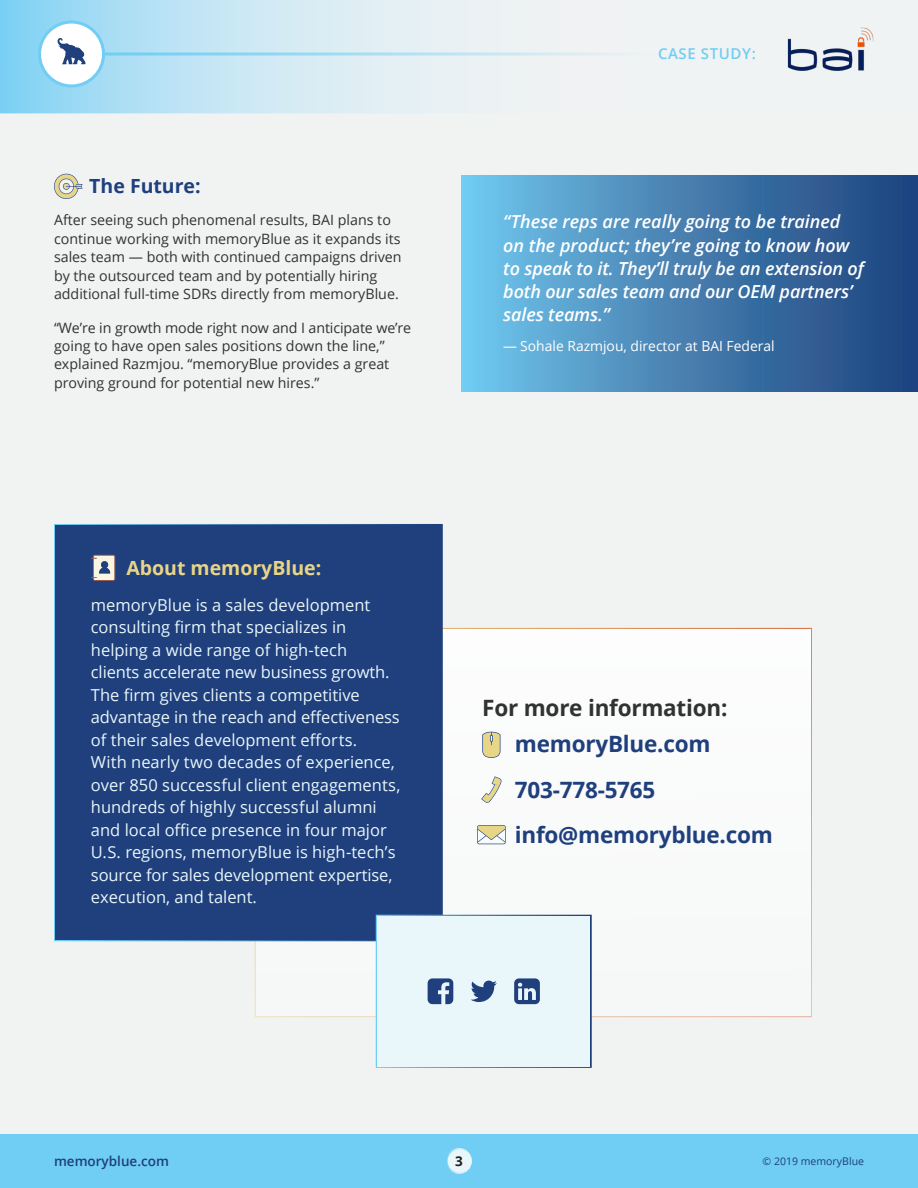
<style>
.page{position:relative;width:918px;height:1188px;background:#f1f3f3}
.page>*{position:absolute;margin:0;border:0;box-sizing:border-box;transform-origin:0 0}
.body_paragraph{font:700 22.5px/45.8px "Open Sans";letter-spacing:-.01em;color:#1f3f7d}
.body_paragraph-2{font:700 22.5px "Open Sans";letter-spacing:-.01em;color:#313232}
.Subtitle_1{font:700 19.5px "Open Sans";color:#e9d585}
.Subtitle_1-2{font:700 19.5px "Open Sans";color:#1f3f7d}
.Pull_quote{font:italic 600 18px/23.2px "Open Sans";letter-spacing:-.005em;color:#fff}
.body_paragraph-3{font:16.5px/22.5px "Open Sans";color:#e9f6fa}
.t1{font:600 15px "Open Sans";letter-spacing:.04em;color:#70cdf4}
.body_paragraph-4{font:14.25px/18.5px "Open Sans";color:#313232}
.Pull_quote-2{font:13.8px "Open Sans";color:#fff}
.t2{font:600 13.5px "Open Sans";color:#1f3f7d}
.t3{font:700 13.5px "Open Sans";color:#231f20}
.t4{font:10.5px "Open Sans";color:#1f3f7d}
</style>
<div class="page">
<div style="left:0;top:1134px;width:918px;height:54px;background:#70cdf4"></div>
<div style="left:447px;top:1149px;width:24px;height:24px;background:#e9f6fa;border-radius:50%"></div>
<div style="left:446px;top:1148px;width:26px;height:26px;border:2px solid #fff;border-radius:50%"></div>
<div style="left:255px;top:628px;width:557px;height:389px;background:#fff;border:3px solid #fff"></div>
<div style="left:54px;top:524px;width:389px;height:417px;background:#1f3f7d"></div>
<div style="left:376px;top:915px;width:216px;height:153px;background:#e9f6fa;border:3px solid #fff"></div>
<svg style="left:428px;top:978px;width:25px;height:26px"></svg>
<svg style="left:471px;top:981px;width:26px;height:21px"></svg>
<svg style="left:482px;top:732px;width:18px;height:26px"></svg>
<svg style="left:481px;top:776px;width:21px;height:27px"></svg>
<svg style="left:477px;top:825px;width:29px;height:19px"></svg>
<svg style="left:54px;top:174px;width:29px;height:25px"></svg>
<svg style="left:91px;top:555px;width:24px;height:26px"></svg>
<svg style="left:0;top:0;width:421px;height:113px"></svg>
<svg style="left:105px;top:52px;width:510px;height:4px"></svg>
<div style="left:40px;top:22px;width:64px;height:64px;background:#fff;border-radius:50%"></div>
<div style="left:38px;top:21px;width:67px;height:66px;border:3px solid #70cdf4;border-radius:50%"></div>
<svg style="left:58px;top:38px;width:27px;height:26px"></svg>
<svg style="left:514px;top:978px;width:26px;height:26px"></svg>
<div style="left:462px;top:176px;width:456px;height:215px;background:linear-gradient(to right,#71c5ec,#1c3e79)"></div>
<img style="left:787px;top:27px;width:87px;height:44px">
<p class="Subtitle_1-2" style="left:89px;top:172px;width:113px">The Future:</p>
<p class="body_paragraph-4" style="left:54px;top:210px;width:349px">After seeing such phenomenal results, BAI plans to continue working with memoryBlue as it expands its sales team — both with continued campaigns driven by the outsourced team and by potentially hiring additional full-time SDRs directly from memoryBlue.</p>
<p class="body_paragraph-4" style="left:54px;top:318px;width:359px">“We’re in growth mode right now and I anticipate we’re going to have open sales positions down the line,” explained Razmjou. “memoryBlue provides a great proving ground for potential new hires.”</p>
<p class="Subtitle_1" style="left:126px;top:554px;width:196px">About memoryBlue:</p>
<p class="body_paragraph-3" style="left:91px;top:593px;width:311px">memoryBlue is a sales development consulting firm that specializes in helping a wide range of high-tech<br>clients accelerate new business growth.<br>The firm gives clients a competitive advantage in the reach and effectiveness of their sales development efforts.<br>With nearly two decades of experience, over 850 successful client engagements, hundreds of highly successful alumni and local office presence in four major U.S. regions, memoryBlue is high-tech’s source for sales development expertise, execution, and talent.</p>
<p class="t1" style="left:658px;top:44px;width:99px">CASE STUDY:</p>
<p class="Pull_quote" style="left:503px;top:210px;width:362px">“These reps are really going to be trained on the product; they’re going to know how to speak to it. They’ll truly be an extension of both our sales team and our OEM partners’ sales teams.”</p>
<p class="Pull_quote-2" style="left:503px;top:337px;width:273px">— Sohale Razmjou, director at BAI Federal</p>
<p class="body_paragraph-2" style="left:482px;top:692px;width:247px">For more information:</p>
<p class="body_paragraph" style="left:515px;top:720px;width:260px">memoryBlue.com<br>703-778-5765 info@memoryblue.com</p>
<p class="t2" style="left:54px;top:1152px;width:116px">memoryblue.com</p>
<p class="t3" style="left:455px;top:1151px;width:9px">3</p>
<p class="t4" style="left:763px;top:1154px;width:103px">© 2019 memoryBlue</p>
</div>
